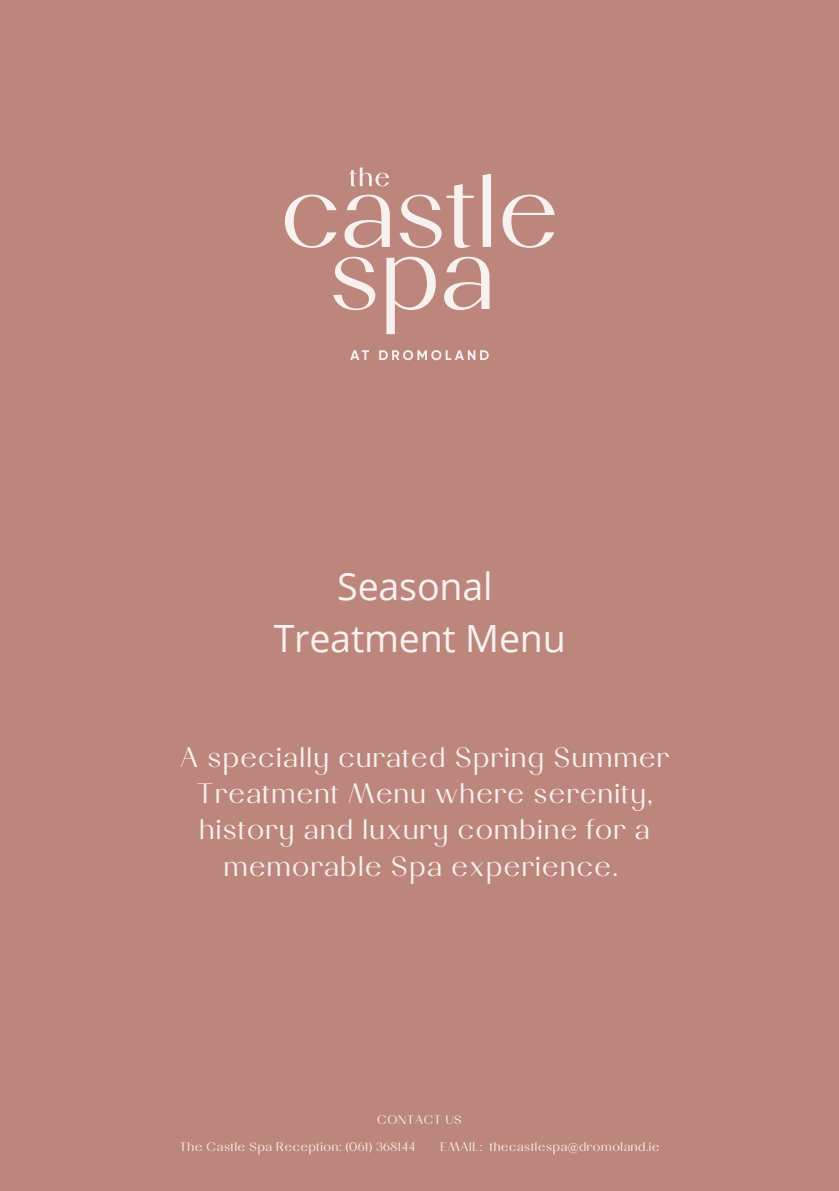
<style>
.page{position:relative;width:839px;height:1191px;background:#fff}
.page>*{position:absolute;margin:0;border:0;box-sizing:border-box;transform-origin:0 0}
.t1{font:37.6px/52.6px "Open Sans";letter-spacing:-.005em;color:#f7f1f0;text-align:center}
.t2{font:28px/36.2px "Cosen";color:#f7f1f0;text-align:center}
.t3{font:12.4px/26.8px "Cosen";color:#f7f1f0}
</style>
<div class="page">
<div style="left:0;top:0;width:838px;height:1191px;background:#bd867c"></div>
<svg style="left:350px;top:350px;width:19px;height:10px"></svg>
<svg style="left:379px;top:350px;width:109px;height:10px"></svg>
<svg style="left:285px;top:195px;width:51px;height:53px"></svg>
<svg style="left:344px;top:195px;width:46px;height:53px"></svg>
<svg style="left:399px;top:184px;width:74px;height:64px"></svg>
<svg style="left:482px;top:174px;width:9px;height:73px"></svg>
<svg style="left:502px;top:195px;width:52px;height:53px"></svg>
<svg style="left:333px;top:257px;width:42px;height:53px"></svg>
<svg style="left:386px;top:257px;width:50px;height:77px"></svg>
<svg style="left:444px;top:257px;width:45px;height:53px"></svg>
<svg style="left:349px;top:167px;width:40px;height:19px"></svg>
<h1 class="t1" style="left:274px;top:559px;width:294px">Seasonal<br>Treatment Menu</h1>
<p class="t2" style="left:179px;top:739px;width:491px">A specially curated Spring Summer<br>Treatment Menu where serenity, history and luxury combine for a memorable Spa experience.</p>
<p class="t3" style="left:179px;top:1106px;width:284px;text-indent:198px">CONTACT US<br>The Castle Spa Reception: (061) 368144</p>
<p class="t3" style="left:440px;top:1133px;width:221px">EMAIL: thecastlespa@dromoland.ie</p>
</div>
